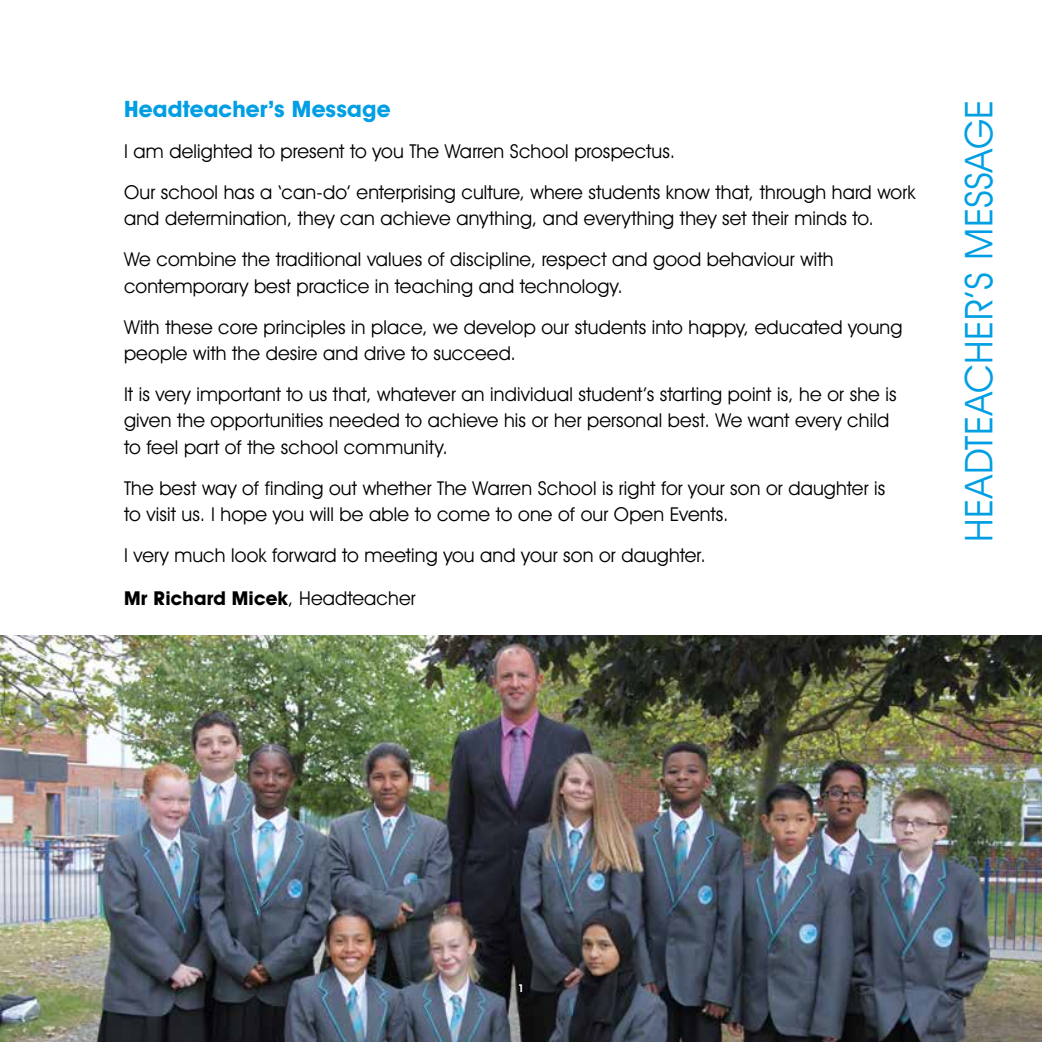
<style>
.page{position:relative;width:1042px;height:1042px;background:#fff}
.page>*{position:absolute;margin:0;border:0;box-sizing:border-box;transform-origin:0 0}
.t1{font:38.5px "Avant Garde IT Cby BT";letter-spacing:.01em;color:#009fe3}
.t2{font:700 22.75px "Avant Garde IT Cby BT";letter-spacing:.005em;color:#009fe3}
.t3{font:19.25px/41.1px "Avant Garde IT Cby BT";letter-spacing:.01em;color:#000}
.t4{font:700 19.25px "Avant Garde IT Cby BT";letter-spacing:.005em;color:#000}
.t5{font:700 condensed 10.5px "Avant Garde IT Cby BT";color:#fff}
.s1{font-weight:400}
</style>
<div class="page">
<img style="left:0;top:635px;width:1042px;height:407px">
<p class="t2" style="left:124px;top:95px;width:268px">Headteacher’s Message</p>
<p class="t3" style="left:124px;top:130px;width:793px">I am delighted to present to you The Warren School prospectus.<br>Our school has a ‘can-do’ enterprising culture, where students know that, through hard work</p>
<p class="t3" style="left:124px;top:198px;width:751px">and determination, they can achieve anything, and everything they set their minds to.<br>We combine the traditional values of discipline, respect and good behaviour with</p>
<p class="t3" style="left:124px;top:265px;width:780px">contemporary best practice in teaching and technology.<br>With these core principles in place, we develop our students into happy, educated young</p>
<p class="t3" style="left:124px;top:332px;width:774px">people with the desire and drive to succeed.<br>It is very important to us that, whatever an individual student’s starting point is, he or she is</p>
<p class="t3" style="left:124px;top:407px;width:766px;line-height:26.2px">given the opportunities needed to achieve his or her personal best. We want every child to feel part of the school community.</p>
<p class="t3" style="left:124px;top:475px;width:763px;line-height:26.2px">The best way of finding out whether The Warren School is right for your son or daughter is to visit us. I hope you will be able to come to one of our Open Events.</p>
<p class="t3" style="left:124px;top:535px;width:583px">I very much look forward to meeting you and your son or daughter.</p>
<p class="t4" style="left:124px;top:586px;width:293px">Mr Richard Micek<span class="s1">, Headteacher</span></p>
<h1 class="t1" style="left:955px;top:542px;width:444px;rotate:-90deg">HEADTEACHER’S MESSAGE</h1>
<p class="t5" style="left:518px;top:982px;width:7px">1</p>
</div>
